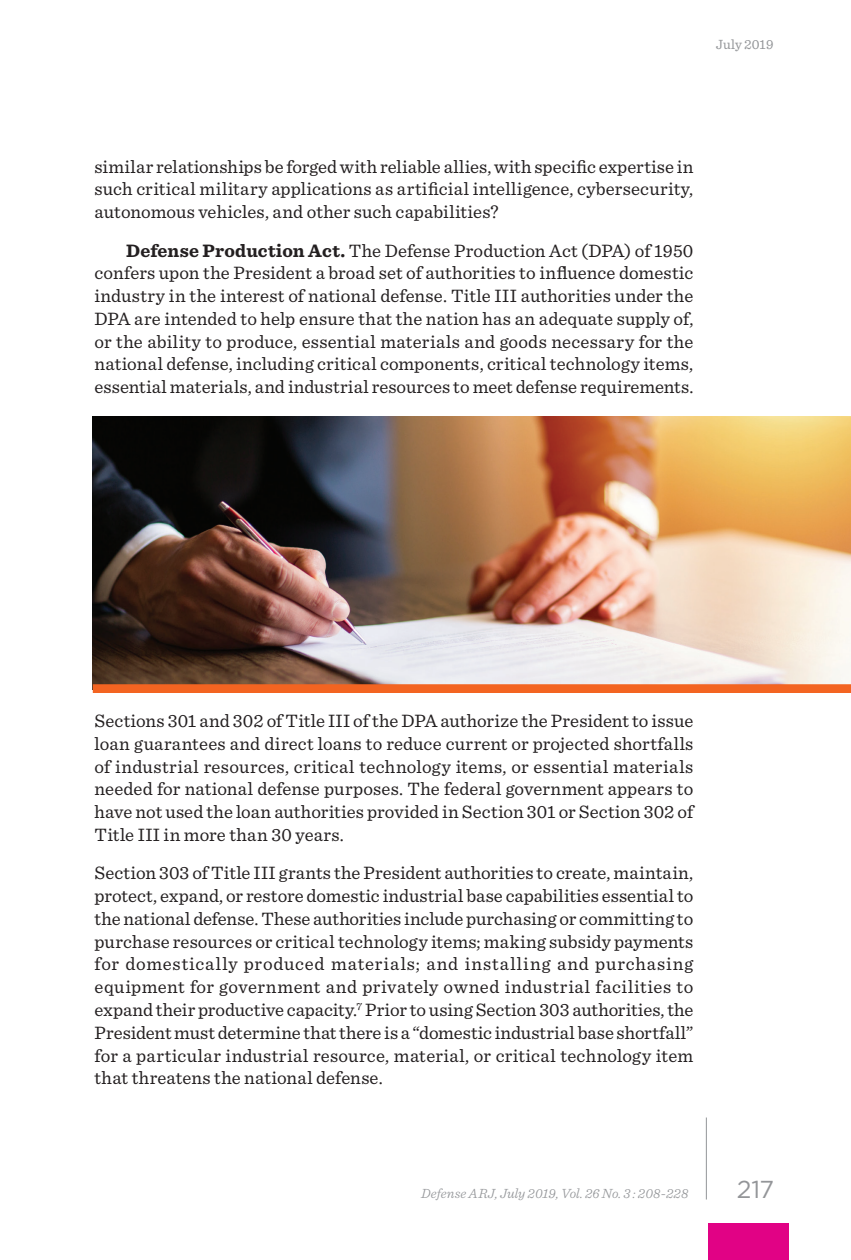
<style>
.page{position:relative;width:851px;height:1260px;background:#fff}
.page>*{position:absolute;margin:0;border:0;box-sizing:border-box;transform-origin:0 0}
.t1{font:24.5px "Gotham";color:#939598}
.t2{font:18.9px/22.8px "Sentinel";letter-spacing:.005em;color:#231f20;text-align:justify}
.t3{font:italic 300 14px "Sentinel";letter-spacing:.01em;color:#939598}
.t4{font:14px "Sentinel";color:#939598}
.s1{font-weight:700}
</style>
<div class="page">
<hr style="left:706px;top:1118px;width:1px;height:82px;background:#939598">
<div style="left:708px;top:1223px;width:81px;height:37px;background:#e10285"></div>
<img style="left:93px;top:416px;width:757px;height:268px">
<div style="left:93px;top:684px;width:757px;height:9px;background:#f36421"></div>
<p class="t4" style="left:716px;top:34px;width:59px">July 2019</p>
<p class="t2" style="left:94px;top:154px;width:600px">similar relationships be forged with reliable allies, with specific expertise in such critical military applications as artificial intelligence, cybersecurity, autonomous vehicles, and other such capabilities?</p>
<p class="t2" style="left:94px;top:238px;width:600px;text-indent:31px"><span class="s1">Defense Production Act.</span> The Defense Production Act (DPA) of 1950 confers upon the President a broad set of authorities to influence domestic industry in the interest of national defense. Title III authorities under the DPA are intended to help ensure that the nation has an adequate supply of, or the ability to produce, essential materials and goods necessary for the national defense, including critical components, critical technology items, essential materials, and industrial resources to meet defense requirements.</p>
<p class="t2" style="left:94px;top:708px;width:600px">Sections 301 and 302 of Title III of the DPA authorize the President to issue loan guarantees and direct loans to reduce current or projected shortfalls of industrial resources, critical technology items, or essential materials needed for national defense purposes. The federal government appears to have not used the loan authorities provided in Section 301 or Section 302 of Title III in more than 30 years.</p>
<p class="t2" style="left:94px;top:861px;width:600px">Section 303 of Title III grants the President authorities to create, maintain, protect, expand, or restore domestic industrial base capabilities essential to the national defense. These authorities include purchasing or committing to purchase resources or critical technology items; making subsidy payments for domestically produced materials; and installing and purchasing equipment for government and privately owned industrial facilities to expand their productive capacity.<sup>7</sup> Prior to using Section 303 authorities, the President must determine that there is a “domestic industrial base shortfall” for a particular industrial resource, material, or critical technology item that threatens the national defense.</p>
<p class="t3" style="left:421px;top:1183px;width:269px">Defense ARJ, July 2019, Vol. 26 No. 3 : 208-228</p>
<p class="t1" style="left:736px;top:1173px;width:39px">217</p>
</div>
